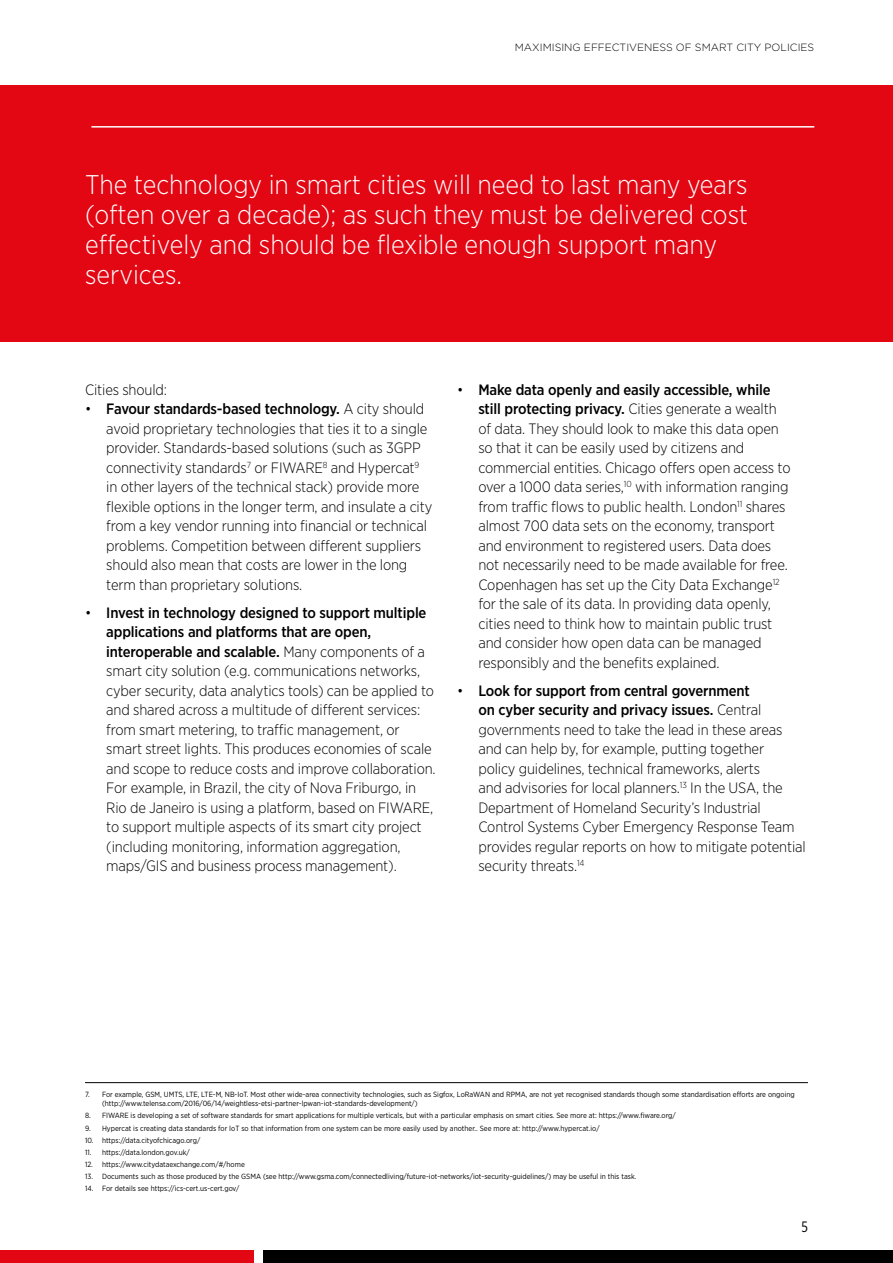
<style>
.page{position:relative;width:893px;height:1263px;background:#fff}
.page>*{position:absolute;margin:0;border:0;box-sizing:border-box;transform-origin:0 0}
.t1{font:300 27px/30px "Gotham Narrow";color:#fff}
.t2{font:300 15px/19.5px "Gotham Narrow";letter-spacing:-.01em;color:#000}
.t3{font:15px "Gotham X Narrow";color:#000}
.t4{font:300 10.5px "Gotham";color:#000}
.t5{font:7.5px/9px "Gotham Narrow";color:#000}
.s1{font-weight:500}
</style>
<div class="page">
<div style="left:0;top:85px;width:893px;height:256px;background:#e30613"></div>
<hr style="left:91px;top:126px;width:723px;height:2px;background:#fff">
<div style="left:264px;top:1250px;width:629px;height:13px;background:#000"></div>
<div style="left:0;top:1250px;width:254px;height:13px;background:#e30613"></div>
<hr style="left:85px;top:1082px;width:723px;height:1px;background:#000">
<p class="t4" style="left:515px;top:41px;width:301px">MAXIMISING EFFECTIVENESS OF SMART CITY POLICIES</p>
<p class="t1" style="left:85px;top:169px;width:665px">The technology in smart cities will need to last many years (often over a decade); as such they must be delivered cost effectively and should be flexible enough support many services.</p>
<p class="t2" style="left:85px;top:379px;width:84px">Cities should:</p>
<p class="t2" style="left:106px;top:399px;width:327px;text-indent:-21px">• <span class="s1">Favour standards-based technology.</span> A city should avoid proprietary technologies that ties it to a single provider. Standards-based solutions (such as 3GPP connectivity standards<sup>7</sup> or FIWARE<sup>8</sup> and Hypercat<sup>9 </sup>in other layers of the technical stack) provide more flexible options in the longer term, and insulate a city from a key vendor running into financial or technical problems. Competition between different suppliers should also mean that costs are lower in the long term than proprietary solutions.</p>
<p class="t2" style="left:106px;top:602px;width:331px;text-indent:-21px">• <span class="s1">Invest in technology designed to support multiple applications and platforms that are open, interoperable and scalable.</span> Many components of a smart city solution (e.g. communications networks, cyber security, data analytics tools) can be applied to and shared across a multitude of different services: from smart metering, to traffic management, or smart street lights. This produces economies of scale and scope to reduce costs and improve collaboration.<br>For example, in Brazil, the city of Nova Friburgo, in Rio de Janeiro is using a platform, based on FIWARE, to support multiple aspects of its smart city project (including monitoring, information aggregation, maps/GIS and business process management).</p>
<p class="t2" style="left:478px;top:379px;width:314px;text-indent:-21px">• <span class="s1">Make data openly and easily accessible, while still protecting privacy.</span> Cities generate a wealth of data. They should look to make this data open so that it can be easily used by citizens and commercial entities. Chicago offers open access to over a 1000 data series,<sup>10</sup> with information ranging from traffic flows to public health. London<sup>11</sup> shares almost 700 data sets on the economy, transport and environment to registered users. Data does not necessarily need to be made available for free.<br>Copenhagen has set up the City Data Exchange<sup>12 </sup>for the sale of its data. In providing data openly, cities need to think how to maintain public trust and consider how open data can be managed responsibly and the benefits explained.</p>
<p class="t2" style="left:478px;top:680px;width:329px;text-indent:-21px">• <span class="s1">Look for support from central government<br>on cyber security and privacy issues.</span> Central governments need to take the lead in these areas and can help by, for example, putting together<br>policy guidelines, technical frameworks, alerts<br>and advisories for local planners.<sup>13</sup> In the USA, the Department of Homeland Security’s Industrial Control Systems Cyber Emergency Response Team provides regular reports on how to mitigate potential security threats.<sup>14</sup></p>
<p class="t5" style="left:102px;top:1090px;width:694px;text-indent:-17px">7. For example, GSM, UMTS, LTE, LTE-M, NB-IoT. Most other wide-area connectivity technologies, such as Sigfox, LoRaWAN and RPMA, are not yet recognised standards though some standardisation efforts are ongoing (http://www.telensa.com/2016/06/14/weightless-etsi-partner-lpwan-iot-standards-development/)</p>
<p class="t5" style="left:85px;top:1111px;width:592px">8. FIWARE is developing a set of software standards for smart applications for multiple verticals, but with a particular emphasis on smart cities. See more at: https://www.fiware.org/</p>
<p class="t5" style="left:85px;top:1123px;width:516px">9. Hypercat is creating data standards for IoT so that information from one system can be more easily used by another.. See more at: http://www.hypercat.io/</p>
<p class="t5" style="left:85px;top:1135px;width:117px">10. https://data.cityofchicago.org/</p>
<p class="t5" style="left:85px;top:1147px;width:106px">11. https://data.london.gov.uk/</p>
<p class="t5" style="left:85px;top:1160px;width:161px">12. https://www.citydataexchange.com/#/home</p>
<p class="t5" style="left:85px;top:1172px;width:553px">13. Documents such as those produced by the GSMA (see http://www.gsma.com/connectedliving/future-iot-networks/iot-security-guidelines/) may be useful in this task.</p>
<p class="t5" style="left:85px;top:1184px;width:156px">14. For details see https://ics-cert.us-cert.gov/</p>
<p class="t3" style="left:801px;top:1218px;width:8px">5</p>
</div>
